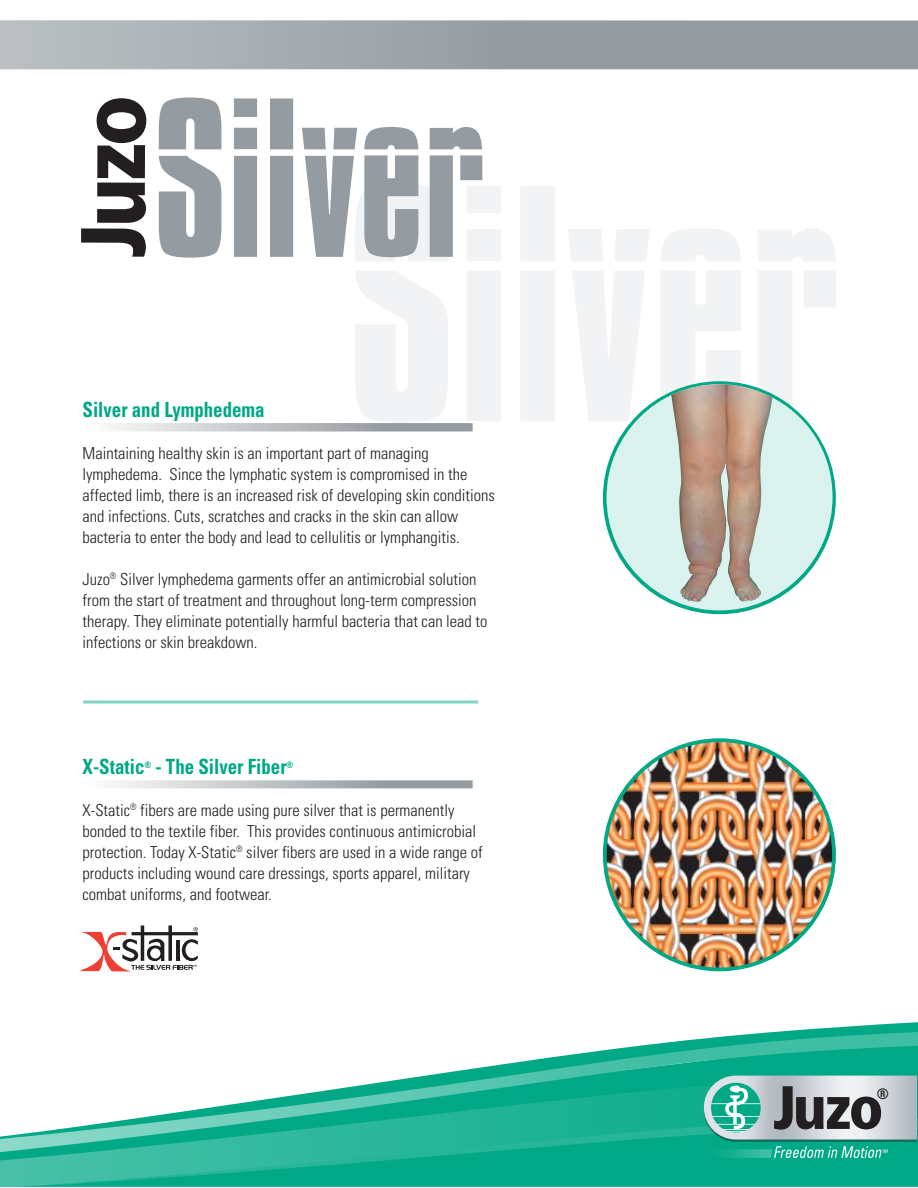
<style>
.page{position:relative;width:918px;height:1188px;background:#fff}
.page>*{position:absolute;margin:0;border:0;box-sizing:border-box;transform-origin:0 0}
.t1{font:700 condensed 21px "Univers";color:#00a886;scale:.9 1}
.t2{font:300 condensed 16.5px/21px "Univers";color:#231f20}
.t3{font:700 condensed 14.55px "Univers";color:#231f20}
.t4{font:700 condensed 9px "Univers";color:#00a886;scale:.9 1}
</style>
<div class="page">
<div style="left:521px;top:186px;width:34px;height:235px;background:#f2f3f4"></div>
<svg style="left:568px;top:229px;width:82px;height:192px"></svg>
<svg style="left:661px;top:228px;width:80px;height:156px"></svg>
<svg style="left:758px;top:228px;width:78px;height:156px"></svg>
<svg style="left:112px;top:780px;width:361px;height:8px;background:#bcc0c3"></svg>
<svg style="left:774px;top:1022px;width:144px;height:10px"></svg>
<svg style="left:423px;top:1032px;width:495px;height:44px"></svg>
<svg style="left:0;top:1076px;width:918px;height:111px"></svg>
<div style="left:0;top:20px;width:918px;height:49px;background:linear-gradient(to right,#b4b9bc,#8c9399)"></div>
<img style="left:704px;top:1076px;width:213px;height:2px">
<svg style="left:704px;top:1078px;width:213px;height:80px;background:#7baea7"></svg>
<svg style="left:159px;top:97px;width:62px;height:161px"></svg>
<svg style="left:234px;top:98px;width:23px;height:159px;background:#a0a7ab"></svg>
<div style="left:270px;top:98px;width:23px;height:159px;background:#959ca1"></div>
<svg style="left:302px;top:127px;width:199px;height:295px"></svg>
<svg style="left:81px;top:98px;width:65px;height:159px"></svg>
<svg style="left:607px;top:384px;width:226px;height:226px;fill:#d9f2ee"></svg>
<img style="left:671px;top:395px;width:58px;height:207px">
<svg style="left:80px;top:925px;width:118px;height:46px"></svg>
<img style="left:605px;top:740px;width:229px;height:229px;border-radius:115px">
<svg style="left:110px;top:423px;width:361px;height:8px;background:#b9bec1"></svg>
<hr style="left:83px;top:701px;width:395px;height:3px;background:#80d4c3">
<p class="t1" style="left:83px;top:397px;width:204px">Silver and Lymphedema</p>
<p class="t2" style="left:83px;top:443px;width:414px">Maintaining healthy skin is an important part of managing lymphedema. Since the lymphatic system is compromised in the affected limb, there is an increased risk of developing skin conditions and infections. Cuts, scratches and cracks in the skin can allow bacteria to enter the body and lead to cellulitis or lymphangitis.</p>
<p class="t2" style="left:83px;top:569px;width:407px">Juzo<sup>®</sup> Silver lymphedema garments offer an antimicrobial solution from the start of treatment and throughout long-term compression therapy. They eliminate potentially harmful bacteria that can lead to infections or skin breakdown.</p>
<p class="t1" style="left:83px;top:754px;width:70px">X-Static</p>
<p class="t4" style="left:144px;top:759px;width:9px">®</p>
<p class="t1" style="left:155px;top:754px;width:147px">- The Silver Fiber</p>
<p class="t4" style="left:287px;top:759px;width:9px">®</p>
<p class="t2" style="left:83px;top:800px;width:402px">X-Static<sup>®</sup> fibers are made using pure silver that is permanently bonded to the textile fiber. This provides continuous antimicrobial protection. Today X-Static<sup>®</sup> silver fibers are used in a wide range of products including wound care dressings, sports apparel, military combat uniforms, and footwear.</p>
<p class="t3" style="left:877px;top:1085px;width:14px">®</p>
</div>
